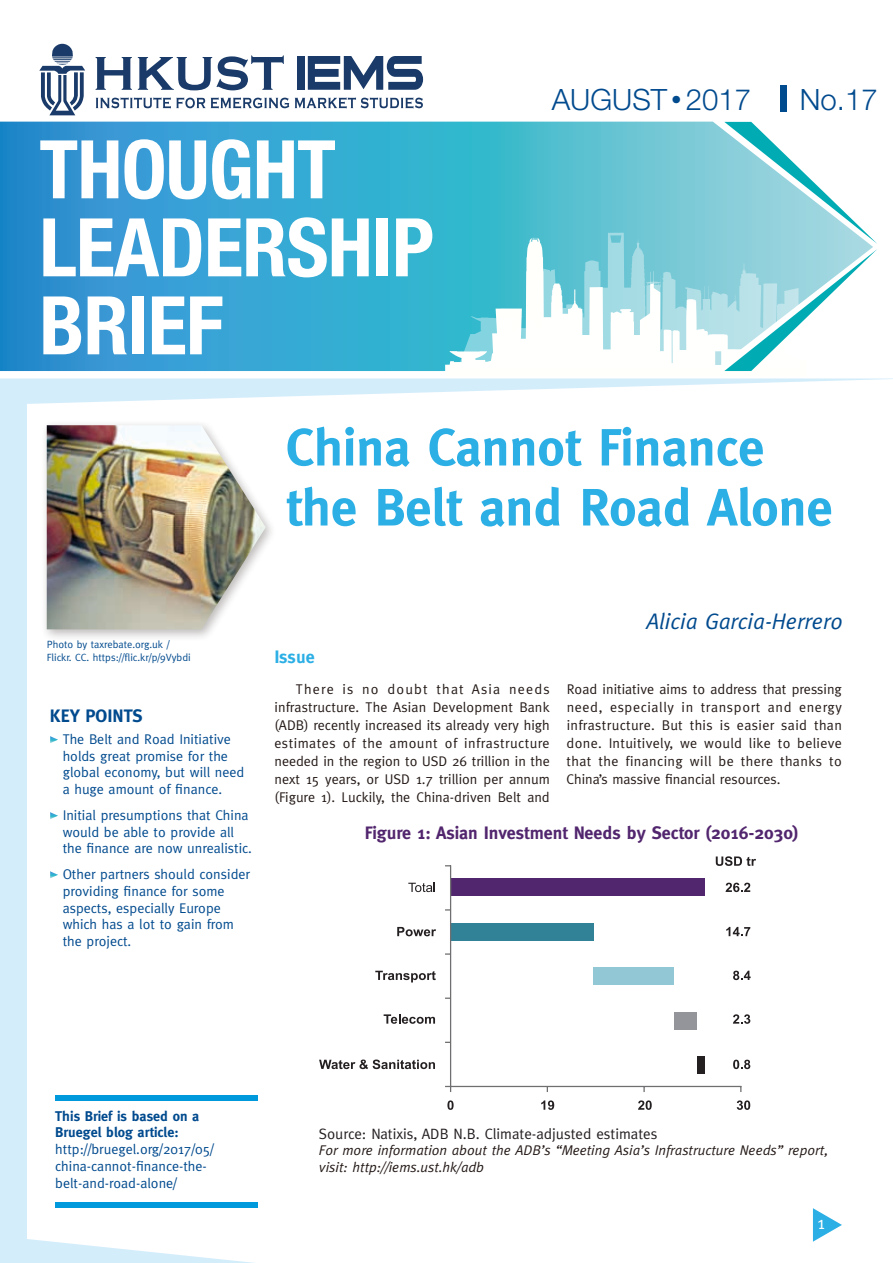
<style>
.page{position:relative;width:893px;height:1263px;background:#fff}
.page>*{position:absolute;margin:0;border:0;box-sizing:border-box;transform-origin:0 0}
.t1{font:700 condensed 81px/78px "Helvetica Neue";letter-spacing:-.01em;color:#fff}
.t2{font:700 52.5px/60px "Meta";color:#2cafe5}
.t3{font:300 29.4px "Helvetica Neue";color:#004a8e}
.t4{font:italic 22.5px "Meta";color:#004a8e}
.t5{font:700 18px "Meta";color:#52266e}
.t6{font:700 18px "Meta";color:#004a8e}
.t7{font:700 18px "Meta";color:#2cafe5}
.t8{font:18px "Meta";color:#fff}
.t9{font:15px "Meta";color:#241f21}
.t10{font:14.1px/18px "Meta";color:#241a17;text-align:justify}
.t11{font:14.1px/17px "Meta";color:#004a8e}
.t12{font:italic 14.1px/17px "Meta";color:#241a17}
.t13{font:700 14.1px/17px "Meta";color:#004a8e}
.t14{font:10.5px/12.6px "Meta";color:#004a8e}
.s1{font-size:21px}
</style>
<div class="page">
<div style="left:41px;top:419px;width:236px;height:223px;background:#241a17;opacity:.3"></div>
<img style="left:47px;top:425px;width:219px;height:204px">
<svg style="left:0;top:122px;width:724px;height:249px;background:#3ba8d1"></svg>
<svg style="left:50px;top:736px;width:8px;height:7px"></svg>
<svg style="left:50px;top:812px;width:8px;height:7px"></svg>
<svg style="left:50px;top:871px;width:8px;height:7px"></svg>
<svg style="left:96px;top:57px;width:36px;height:33px"></svg>
<svg style="left:138px;top:55px;width:146px;height:35px"></svg>
<div style="left:297px;top:56px;width:7px;height:34px;background:#1a3b69"></div>
<svg style="left:308px;top:56px;width:115px;height:34px"></svg>
<svg style="left:96px;top:97px;width:193px;height:12px"></svg>
<svg style="left:295px;top:97px;width:128px;height:12px"></svg>
<svg style="left:39px;top:44px;width:46px;height:71px"></svg>
<svg style="left:0;top:378px;width:893px;height:26px"></svg>
<svg style="left:0;top:1239px;width:254px;height:24px"></svg>
<div style="left:0;top:396px;width:27px;height:853px;background:#d4edfb"></div>
<div style="left:781px;top:85px;width:6px;height:27px;background:#004a8e"></div>
<svg style="left:445px;top:238px;width:279px;height:133px;fill:#31b8ce"></svg>
<svg style="left:458px;top:230px;width:266px;height:138px"></svg>
<svg style="left:724px;top:122px;width:153px;height:249px"></svg>
<div style="left:55px;top:1096px;width:202px;height:5px;background:#009adc"></div>
<div style="left:55px;top:1202px;width:202px;height:6px;background:#009adc"></div>
<svg style="left:813px;top:1208px;width:29px;height:34px"></svg>
<div style="left:451px;top:878px;width:253px;height:18px;background:#52266e"></div>
<div style="left:451px;top:923px;width:143px;height:18px;background:#318197"></div>
<div style="left:594px;top:967px;width:80px;height:18px;background:#92c7d6"></div>
<div style="left:674px;top:1012px;width:23px;height:17px;background:#94959a"></div>
<div style="left:697px;top:1056px;width:7px;height:18px;background:#241f21"></div>
<hr style="left:450px;top:865px;width:1px;height:221px;background:#6f6f71">
<hr style="left:451px;top:1086px;width:290px;height:1px;background:#6f6f71">
<svg style="left:445px;top:1086px;width:6px;height:6px"></svg>
<svg style="left:408px;top:883px;width:27px;height:9px"></svg>
<svg style="left:397px;top:927px;width:39px;height:9px"></svg>
<svg style="left:375px;top:971px;width:61px;height:11px"></svg>
<svg style="left:384px;top:1014px;width:51px;height:10px"></svg>
<svg style="left:319px;top:1059px;width:116px;height:10px"></svg>
<svg style="left:726px;top:883px;width:24px;height:9px"></svg>
<svg style="left:726px;top:927px;width:24px;height:9px"></svg>
<svg style="left:733px;top:971px;width:18px;height:9px"></svg>
<svg style="left:733px;top:1014px;width:17px;height:10px"></svg>
<svg style="left:733px;top:1060px;width:17px;height:9px"></svg>
<svg style="left:737px;top:1100px;width:13px;height:10px"></svg>
<svg style="left:638px;top:1100px;width:14px;height:10px"></svg>
<svg style="left:541px;top:1100px;width:13px;height:10px"></svg>
<svg style="left:447px;top:1100px;width:7px;height:10px"></svg>
<svg style="left:716px;top:856px;width:40px;height:10px"></svg>
<h1 class="t1" style="left:39px;top:129px;width:396px">THOUGHT<br>LEADERSHIP<br>BRIEF</h1>
<h3 class="t3" style="left:552px;top:82px;width:201px">AUGUST <span class="s1">•</span> 2017</h3>
<h3 class="t3" style="left:800px;top:82px;width:79px">No.17</h3>
<h2 class="t2" style="left:286px;top:417px;width:548px">China Cannot Finance the Belt and Road Alone</h2>
<p class="t14" style="left:47px;top:638px;width:146px">Photo by taxrebate.org.uk /<br>Flickr. CC. https://flic.kr/p/9Vybdi</p>
<p class="t6" style="left:50px;top:705px;width:94px">KEY POINTS</p>
<p class="t11" style="left:63px;top:730px;width:183px">The Belt and Road Initiative holds great promise for the global economy, but will need a huge amount of finance.</p>
<p class="t11" style="left:63px;top:806px;width:191px">Initial presumptions that China would be able to provide all the finance are now unrealistic.</p>
<p class="t11" style="left:63px;top:865px;width:189px">Other partners should consider providing finance for some aspects, especially Europe which has a lot to gain from the project.</p>
<p class="t7" style="left:274px;top:647px;width:42px">Issue</p>
<p class="t10" style="left:274px;top:680px;width:277px;text-indent:21px">There is no doubt that Asia needs infrastructure. The Asian Development Bank (ADB) recently increased its already very high estimates of the amount of infrastructure needed in the region to USD 26 trillion in the next 15 years, or USD 1.7 trillion per annum (Figure 1). Luckily, the China-driven Belt and</p>
<h3 class="t4" style="left:646px;top:608px;width:198px">Alicia Garcia-Herrero</h3>
<p class="t10" style="left:567px;top:680px;width:277px">Road initiative aims to address that pressing need, especially in transport and energy infrastructure. But this is easier said than done. Intuitively, we would like to believe that the financing will be there thanks to China’s massive financial resources.</p>
<p class="t5" style="left:365px;top:822px;width:435px">Figure 1: Asian Investment Needs by Sector (2016-2030)</p>
<p class="t13" style="left:55px;top:1107px;width:146px">This Brief is based on a<br>Bruegel blog article:</p>
<p class="t11" style="left:55px;top:1141px;width:160px">http://bruegel.org/2017/05/ china-cannot-finance-the&shy;belt-and-road-alone/</p>
<p class="t9" style="left:319px;top:1125px;width:340px">Source: Natixis, ADB N.B. Climate-adjusted estimates</p>
<p class="t12" style="left:319px;top:1142px;width:511px">For more information about the ADB’s “Meeting Asia’s Infrastructure Needs” report, visit: http://iems.ust.hk/adb</p>
<p class="t8" style="left:817px;top:1212px;width:9px">1</p>
</div>
